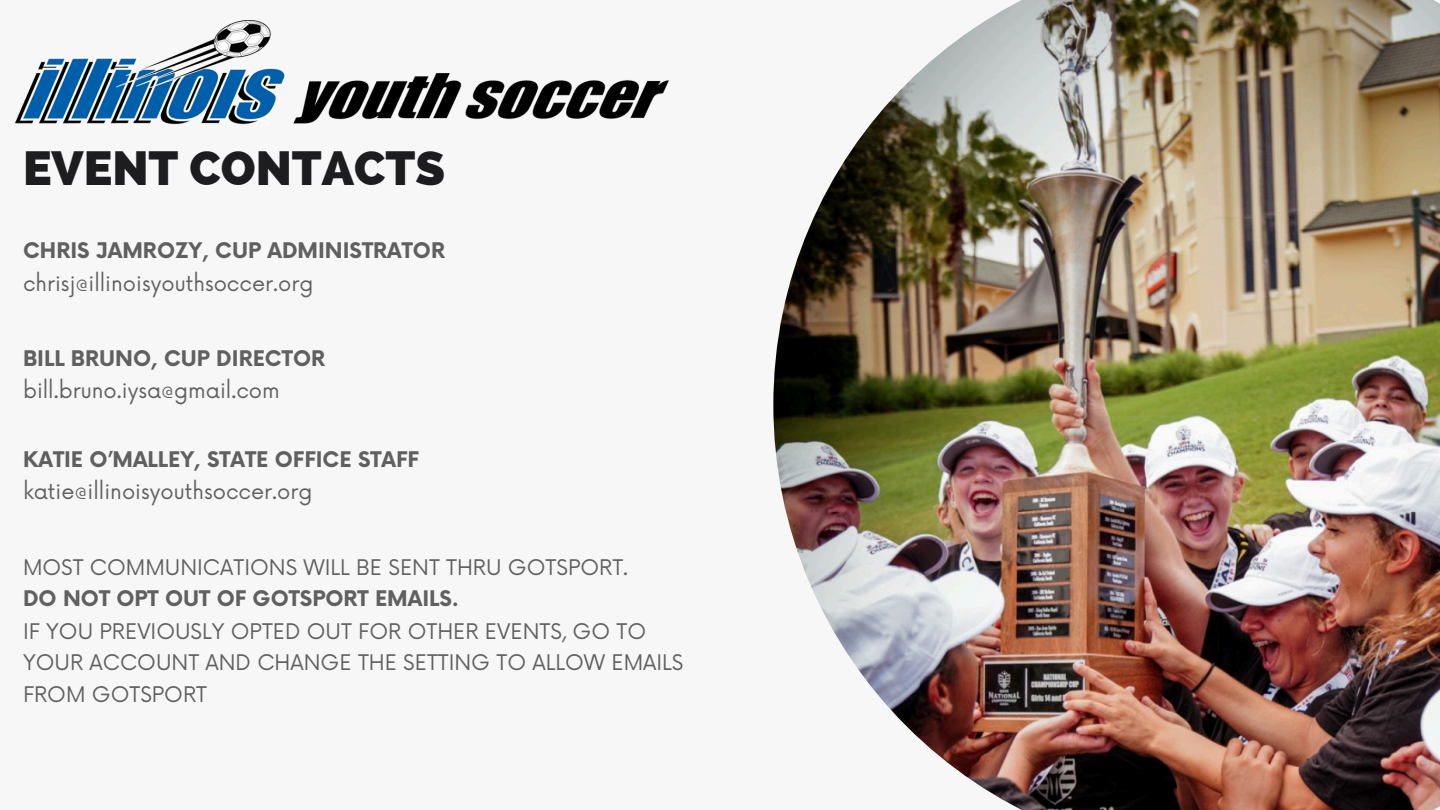
<style>
.page{position:relative;width:1440px;height:810px;background:#f7f7f7}
.page>*{position:absolute;margin:0;border:0;box-sizing:border-box;transform-origin:0 0}
.t1{font:800 48px "Raleway";color:#1d1d1f}
.t2{font:21px/31.7px "Now";color:#606060}
.t3{font:700 21px "Now";color:#606060}
.s1{font-weight:700}
</style>
<div class="page">
<img style="left:773px;top:0;width:667px;height:810px">
<img style="left:15px;top:21px;width:653px;height:104px">
<p class="t1" style="left:23px;top:140px;width:424px">EVENT CONTACTS</p>
<p class="t3" style="left:23px;top:239px;width:424px">CHRIS JAMROZY, CUP ADMINISTRATOR</p>
<p class="t2" style="left:23px;top:268px;width:292px">chrisj@illinoisyouthsoccer.org</p>
<p class="t3" style="left:23px;top:347px;width:304px">BILL BRUNO, CUP DIRECTOR</p>
<p class="t2" style="left:23px;top:376px;width:258px">bill.bruno.iysa@gmail.com</p>
<p class="t3" style="left:23px;top:448px;width:397px">KATIE O’MALLEY, STATE OFFICE STAFF</p>
<h2 class="t2" style="left:23px;top:477px;width:291px">katie@illinoisyouthsoccer.org</h2>
<p class="t2" style="left:23px;top:552px;width:662px">MOST COMMUNICATIONS WILL BE SENT THRU GOTSPORT.<br><span class="s1">DO NOT OPT OUT OF GOTSPORT EMAILS.<br></span>IF YOU PREVIOUSLY OPTED OUT FOR OTHER EVENTS, GO TO YOUR ACCOUNT AND CHANGE THE SETTING TO ALLOW EMAILS FROM GOTSPORT</p>
</div>
